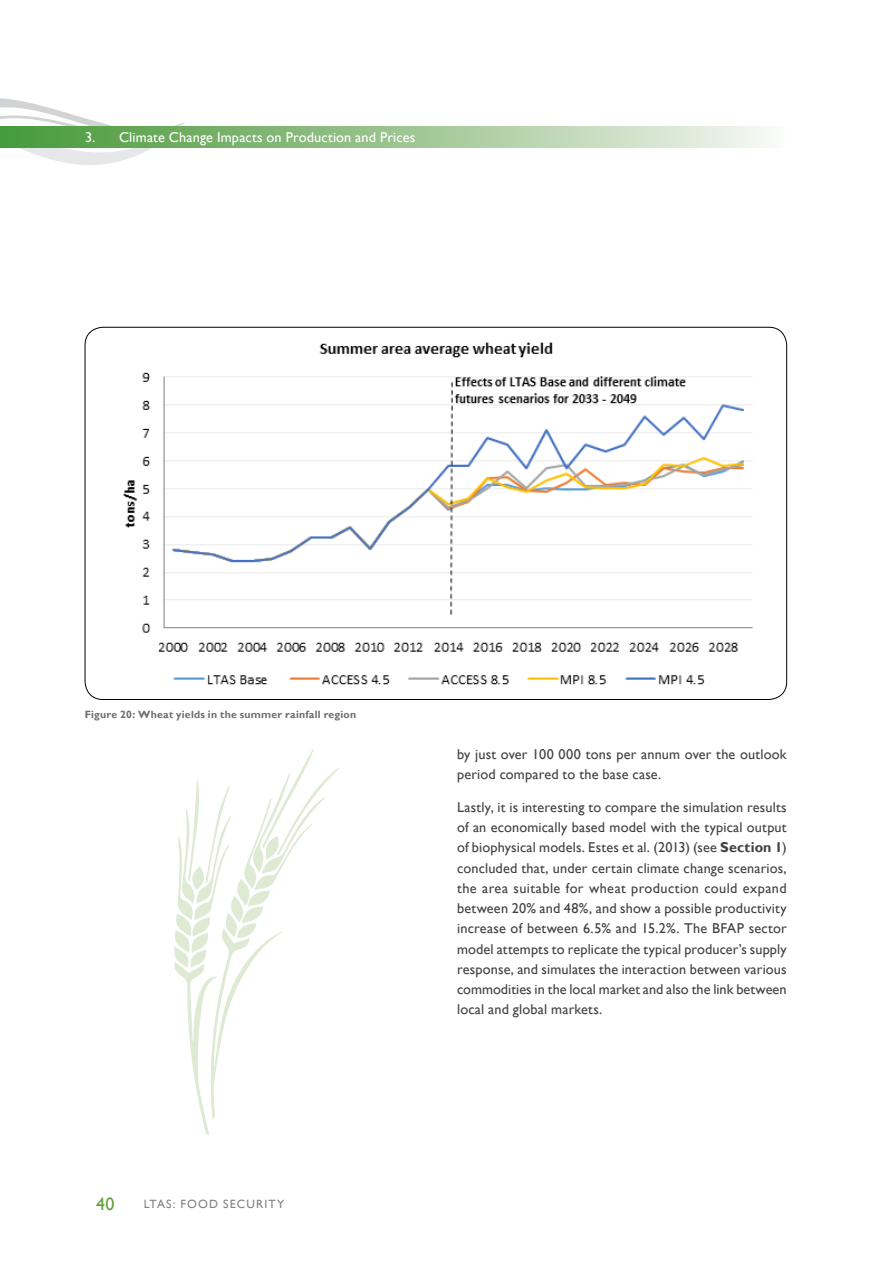
<style>
.page{position:relative;width:893px;height:1263px;background:#fff}
.page>*{position:absolute;margin:0;border:0;box-sizing:border-box;transform-origin:0 0}
.t1{font:18px "Gill Sans";color:#61a13d}
.t2{font:14.25px/20.2px "Gill Sans";letter-spacing:.01em;color:#414042}
.t3{font:14.25px "Gill Sans";letter-spacing:.01em;color:#fff}
.t4{font:12px "Gill Sans";letter-spacing:.095em;color:#808285}
.t5{font:700 10.5px "Gill Sans";letter-spacing:.02em;color:#6d6e71}
.s1{font-weight:700}
</style>
<div class="page">
<svg style="left:0;top:98px;width:186px;height:67px"></svg>
<div style="left:0;top:126px;width:787px;height:21px;background:linear-gradient(to right,#459635,#f6f6f1)"></div>
<img style="left:123px;top:342px;width:630px;height:343px">
<svg style="left:174px;top:749px;width:165px;height:386px"></svg>
<p class="t3" style="left:85px;top:128px;width:332px">3. Climate Change Impacts on Production and Prices</p>
<p class="t5" style="left:85px;top:708px;width:273px">Figure 20: Wheat yields in the summer rainfall region</p>
<p class="t1" style="left:96px;top:1193px;width:20px">40</p>
<p class="t4" style="left:144px;top:1197px;width:142px">LTAS: FOOD SECURITY</p>
<p class="t2" style="left:457px;top:744px;width:331px">by just over 100 000 tons per annum over the outlook period compared to the base case.</p>
<p class="t2" style="left:457px;top:797px;width:331px;text-align:justify">Lastly, it is interesting to compare the simulation results of an economically based model with the typical output of biophysical models. Estes et al. (2013) (see <span class="s1">Section 1</span>) concluded that, under certain climate change scenarios, the area suitable for wheat production could expand between 20% and 48%, and show a possible productivity increase of between 6.5% and 15.2%. The BFAP sector model attempts to replicate the typical producer’s supply response, and simulates the interaction between various commodities in the local market and also the link between local and global markets.</p>
</div>
